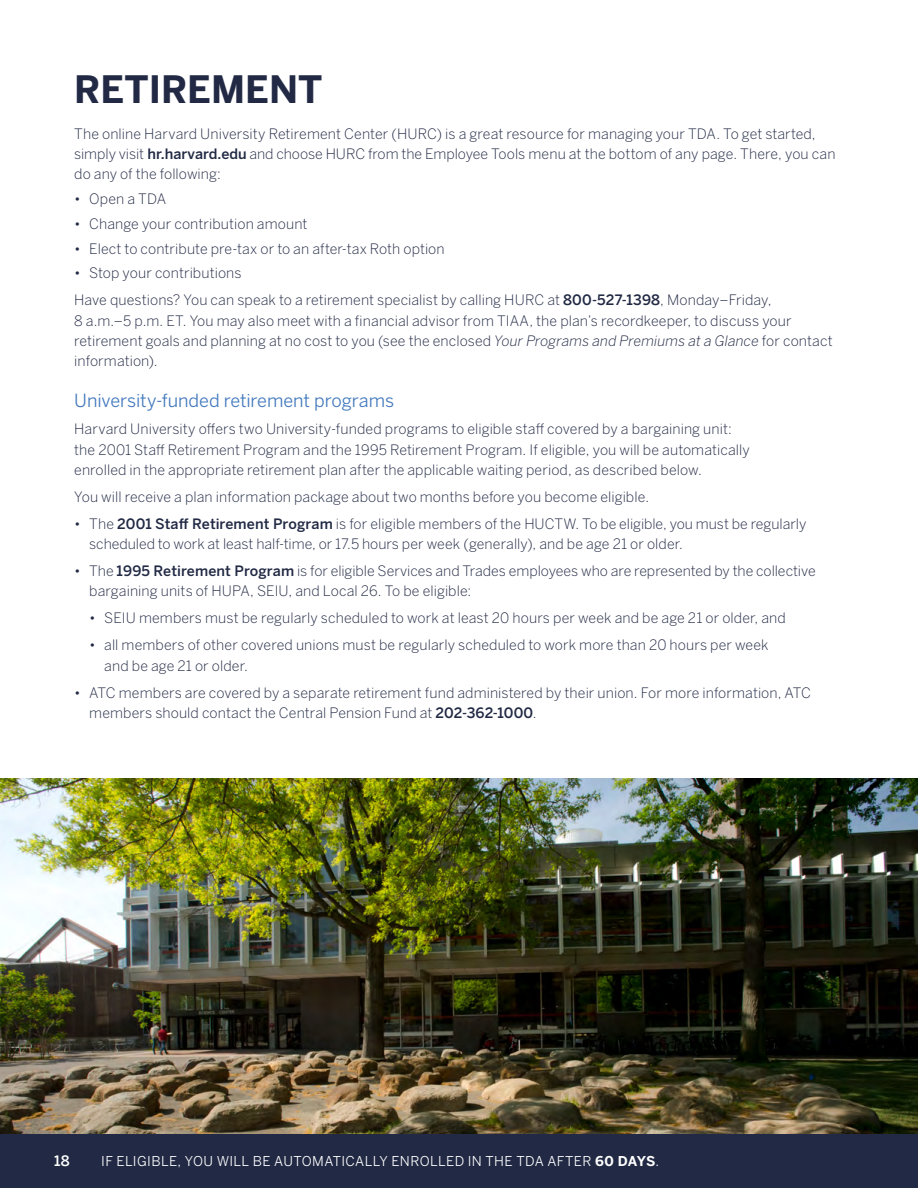
<style>
.page{position:relative;width:918px;height:1188px;background:#fff}
.page>*{position:absolute;margin:0;border:0;box-sizing:border-box;transform-origin:0 0}
.t1{font:700 37.5px "Benton Sans";color:#212944}
.t2{font:18px "Benton Sans";letter-spacing:-.005em;color:#4379bd}
.t3{font:300 14.25px/20.2px "Benton Sans";letter-spacing:.005em;color:#212944}
.t4{font:500 14.25px "Benton Sans";color:#fff}
.t5{font:13.5px "Benton Sans";letter-spacing:.025em;color:#fff}
.s1{font-weight:500}
.s2{font-style:italic}
.s3{font-weight:700}
</style>
<div class="page">
<div style="left:0;top:1134px;width:918px;height:54px;background:#212944"></div>
<img style="left:0;top:778px;width:918px;height:356px">
<h1 class="t1" style="left:74px;top:61px;width:250px">RETIREMENT</h1>
<p class="t3" style="left:74px;top:123px;width:763px">The online Harvard University Retirement Center (HURC) is a great resource for managing your TDA. To get started, simply visit <span class="s1">hr.harvard.edu</span> and choose HURC from the Employee Tools menu at the bottom of any page. There, you can do any of the following:</p>
<p class="t3" style="left:74px;top:189px;width:93px">• Open a TDA</p>
<p class="t3" style="left:74px;top:213px;width:235px">• Change your contribution amount</p>
<p class="t3" style="left:74px;top:238px;width:372px">• Elect to contribute pre-tax or to an after-tax Roth option</p>
<p class="t3" style="left:74px;top:263px;width:169px">• Stop your contributions</p>
<p class="t3" style="left:74px;top:290px;width:760px">Have questions? You can speak to a retirement specialist by calling HURC at <span class="s1">800-527-1398</span>, Monday–Friday,<br>8 a.m.–5 p.m. ET. You may also meet with a fnancial advisor from TIAA, the plan’s recordkeeper, to discuss your retirement goals and planning at no cost to you (see the enclosed <span class="s2">Your Programs and Premiums at a Glance</span> for contact information).</p>
<p class="t2" style="left:74px;top:390px;width:321px">University-funded retirement programs</p>
<p class="t3" style="left:74px;top:419px;width:677px">Harvard University ofers two University-funded programs to eligible staf covered by a bargaining unit: the 2001 Staf Retirement Program and the 1995 Retirement Program. If eligible, you will be automatically enrolled in the appropriate retirement plan after the applicable waiting period, as described below.</p>
<p class="t3" style="left:74px;top:486px;width:576px">You will receive a plan information package about two months before you become eligible.</p>
<p class="t3" style="left:89px;top:513px;width:719px;text-indent:-15px">• The <span class="s1">2001 Staf Retirement Program</span> is for eligible members of the HUCTW. To be eligible, you must be regularly scheduled to work at least half-time, or 17.5 hours per week (generally), and be age 21 or older.</p>
<p class="t3" style="left:89px;top:561px;width:728px;text-indent:-15px">• The <span class="s1">1995 Retirement Program</span> is for eligible Services and Trades employees who are represented by the collective bargaining units of HUPA, SEIU, and Local 26. To be eligible:</p>
<p class="t3" style="left:89px;top:608px;width:698px">• SEIU members must be regularly scheduled to work at least 20 hours per week and be age 21 or older, and</p>
<p class="t3" style="left:104px;top:635px;width:666px;text-indent:-15px">• all members of other covered unions must be regularly scheduled to work more than 20 hours per week and be age 21 or older.</p>
<p class="t3" style="left:89px;top:682px;width:723px;text-indent:-15px">• ATC members are covered by a separate retirement fund administered by their union. For more information, ATC members should contact the Central Pension Fund at <span class="s1">202-362-1000</span>.</p>
<p class="t4" style="left:54px;top:1153px;width:17px">18</p>
<p class="t5" style="left:101px;top:1153px;width:559px">IF ELIGIBLE, YOU WILL BE AUTOMATICALLY ENROLLED IN THE TDA AFTER <span class="s3">60 DAYS</span>.</p>
</div>
